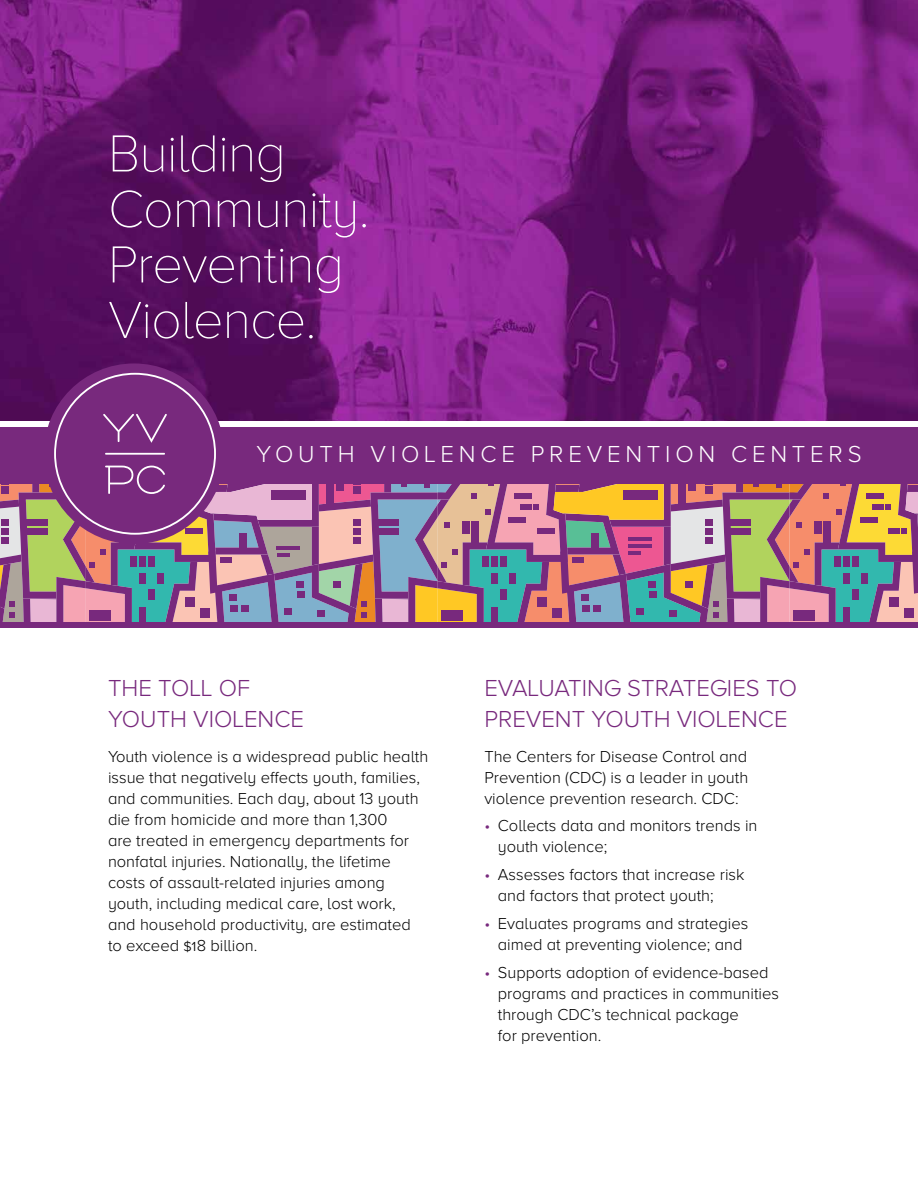
<style>
.page{position:relative;width:918px;height:1188px;background:#fff}
.page>*{position:absolute;margin:0;border:0;box-sizing:border-box;transform-origin:0 0}
.t1{font:100 54px/55.5px "Proxima Nova A";letter-spacing:-.02em;color:#fff}
.t2{font:300 24px/31.5px "Proxima Nova A";color:#78297d}
.t3{font:300 24px "Proxima Nova A";letter-spacing:.2em;color:#fff}
.t4{font:300 16.5px/21px "Proxima Nova A";color:#000}
.s1{font-family:"Proxima Nova S"}
.s2{color:#78297d}
</style>
<div class="page">
<img style="left:0;top:0;width:918px;height:421px">
<div style="left:0;top:421px;width:918px;height:62px;background:#78297d"></div>
<div style="left:0;top:421px;width:918px;height:6px;background:#fff"></div>
<div style="left:0;top:622px;width:918px;height:6px;background:#78297d"></div>
<div style="left:44px;top:363px;width:180px;height:181px;border:21px solid #78297d;border-radius:50%"></div>
<div style="left:55px;top:374px;width:160px;height:160px;background:#78297d;border-radius:50%"></div>
<svg style="left:103px;top:414px;width:64px;height:29px"></svg>
<svg style="left:0;top:454px;width:918px;height:168px"></svg>
<hr style="left:105px;top:453px;width:60px;height:2px;background:#fff">
<p class="t1" style="left:108px;top:125px;width:263px">Building<br>Community.<br>Preventing<br>Violence.</p>
<p class="t3" style="left:256px;top:441px;width:607px">YOUTH VIOLENCE PREVENTION CENTERS</p>
<p class="t2" style="left:108px;top:672px;width:198px">THE TOLL OF<br>YOUTH VIOLENCE</p>
<p class="t4" style="left:108px;top:746px;width:322px">Youth violence is a widespread public health issue that negatively effects youth, families, and communities. Each day, about 13 youth die from homicide and more than 1,300<br>are treated in emergency departments for nonfatal injuries. Nationally, the lifetime costs of assault-related injuries among youth, including medical care, lost work,<br>and household productivity, are estimated to exceed <span class="s1">$18</span> billion.</p>
<p class="t2" style="left:484px;top:672px;width:314px">EVALUATING STRATEGIES TO<br>PREVENT YOUTH VIOLENCE</p>
<p class="t4" style="left:484px;top:746px;width:265px;text-align:justify">The Centers for Disease Control and Prevention (CDC) is a leader in youth violence prevention research. CDC:</p>
<p class="t4" style="left:498px;top:815px;width:261px;text-indent:-14px"><span class="s2">•</span> Collects data and monitors trends in youth violence;</p>
<p class="t4" style="left:498px;top:864px;width:248px;text-indent:-14px"><span class="s2">•</span> Assesses factors that increase risk and factors that protect youth;</p>
<p class="t4" style="left:484px;top:913px;width:265px;text-align:center"><span class="s2">•</span> Evaluates programs and strategies aimed at preventing violence; and</p>
<p class="t4" style="left:498px;top:962px;width:283px;text-indent:-14px"><span class="s2">•</span> Supports adoption of evidence-based programs and practices in communities through CDC’s technical package<br>for prevention.</p>
</div>
